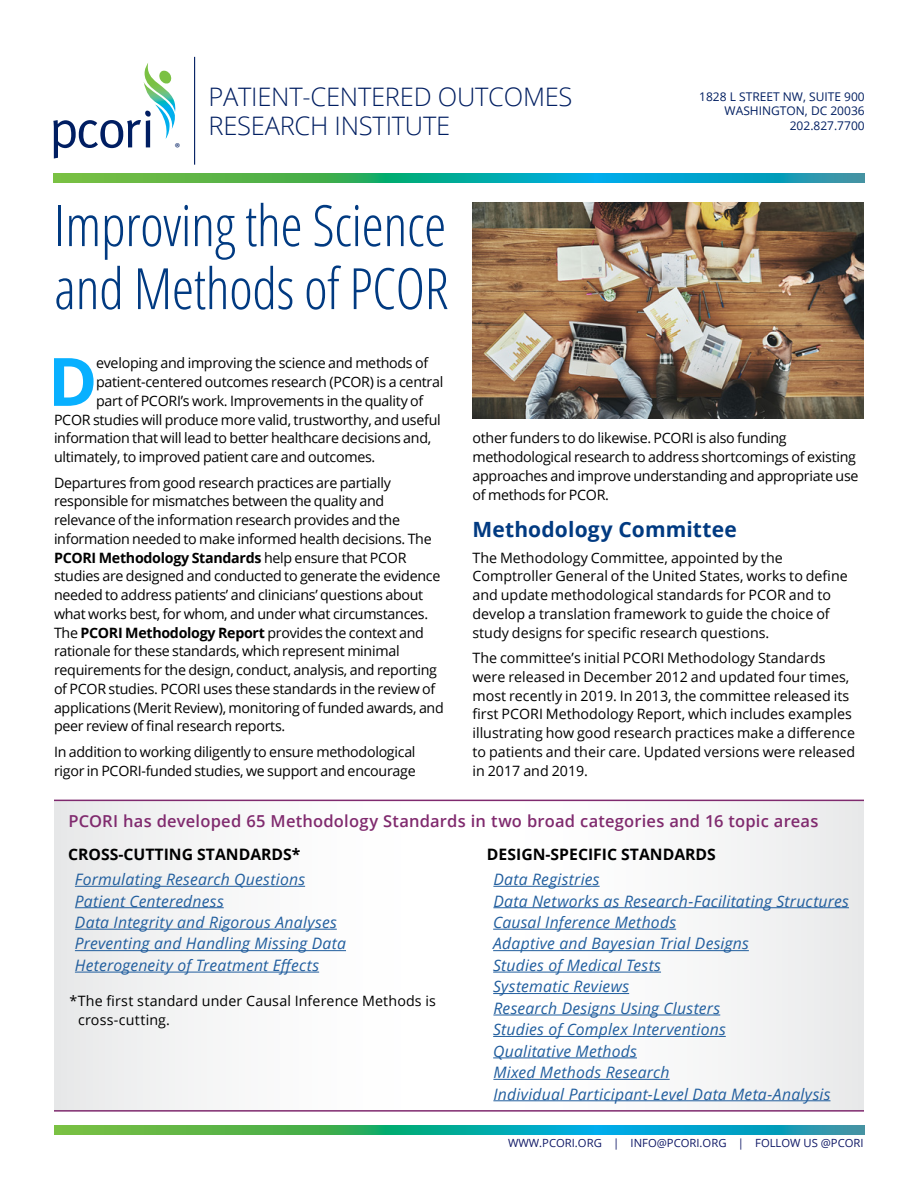
<style>
.page{position:relative;width:918px;height:1188px;background:#fff}
.page>*{position:absolute;margin:0;border:0;box-sizing:border-box;transform-origin:0 0}
.t1{font:700 66.75px "Open Sans";color:#08b0ff}
.t2{font:300 condensed 57px/63px "Open Sans";letter-spacing:-.01em;color:#013a81}
.t3{font:300 25.5px "Open Sans";letter-spacing:-.01em;color:#001e61}
.t4{font:700 21px "Open Sans";letter-spacing:.005em;color:#013a81}
.t5{font:600 16.5px "Open Sans";letter-spacing:.01em;color:#802a6e}
.t6{font:italic 15.75px/21.5px "Open Sans";letter-spacing:.015em;color:#215e9e}
.t7{font:700 15.75px "Open Sans";color:#000}
.t8{font:14.25px/18.8px "Open Sans";letter-spacing:-.02em;color:#000}
.t9{font:14.25px/18.8px "Open Sans";color:#000}
.t10{font:14.25px/18.8px "Open Sans";letter-spacing:.01em;color:#000}
.t11{font:12.9px "Myriad Pro";color:#001e62}
.t12{font:12px "Open Sans";color:#001e61}
.t13{font:11.25px "Open Sans";color:#0f1866}
.s1{font-weight:700}
</style>
<div class="page">
<svg style="left:54px;top:801px;width:810px;height:309px"></svg>
<hr style="left:54px;top:1110px;width:810px;height:2px;background:#7f2a6e">
<hr style="left:54px;top:800px;width:810px;height:1px;background:#7f2a6e">
<hr style="left:75px;top:886px;width:230px;height:1px;background:#215e9e">
<hr style="left:75px;top:907px;width:149px;height:1px;background:#215e9e">
<hr style="left:75px;top:929px;width:262px;height:1px;background:#215e9e">
<hr style="left:75px;top:950px;width:271px;height:1px;background:#215e9e">
<hr style="left:75px;top:972px;width:244px;height:1px;background:#215e9e">
<hr style="left:493px;top:886px;width:107px;height:1px;background:#215e9e">
<hr style="left:493px;top:907px;width:356px;height:1px;background:#215e9e">
<hr style="left:493px;top:929px;width:183px;height:1px;background:#215e9e">
<hr style="left:493px;top:950px;width:256px;height:1px;background:#215e9e">
<hr style="left:493px;top:972px;width:168px;height:1px;background:#215e9e">
<hr style="left:493px;top:993px;width:136px;height:1px;background:#215e9e">
<hr style="left:493px;top:1015px;width:227px;height:1px;background:#215e9e">
<hr style="left:493px;top:1036px;width:233px;height:1px;background:#215e9e">
<hr style="left:493px;top:1058px;width:144px;height:1px;background:#215e9e">
<hr style="left:493px;top:1079px;width:177px;height:1px;background:#215e9e">
<hr style="left:493px;top:1100px;width:337px;height:1px;background:#215e9e">
<img style="left:472px;top:202px;width:392px;height:216px">
<svg style="left:53px;top:174px;width:271px;height:8px;background:#60b645"></svg>
<svg style="left:324px;top:174px;width:270px;height:8px;background:#09ac99"></svg>
<svg style="left:594px;top:174px;width:271px;height:8px;background:#0ea0c6"></svg>
<svg style="left:54px;top:1126px;width:270px;height:9px;background:#60b645"></svg>
<svg style="left:324px;top:1126px;width:270px;height:9px;background:#09ac99"></svg>
<svg style="left:594px;top:1126px;width:271px;height:9px;background:#0ea0c6"></svg>
<hr style="left:194px;top:57px;width:1px;height:108px;background:#001e61">
<svg style="left:53px;top:63px;width:123px;height:96px"></svg>
<p class="t11" style="left:175px;top:140px;width:7px">®</p>
<h2 class="t3" style="left:208px;top:80px;width:365px">PATIENT-CENTERED OUTCOMES</h2>
<p class="t12" style="left:699px;top:88px;width:167px">1828 L STREET NW, SUITE 900</p>
<p class="t12" style="left:725px;top:103px;width:142px">WASHINGTON, DC 20036</p>
<h2 class="t3" style="left:208px;top:108px;width:243px">RESEARCH INSTITUTE</h2>
<p class="t12" style="left:790px;top:117px;width:77px">202.827.7700</p>
<h1 class="t2" style="left:54px;top:192px;width:396px">Improving the Science and Methods of PCOR</h1>
<p class="t1" style="left:48px;top:335px;width:51px">D</p>
<p class="t8" style="left:96px;top:353px;width:349px">eveloping and improving the science and methods of patient-centered outcomes research (PCOR) is a central part of PCORI’s work. Improvements in the quality of</p>
<p class="t8" style="left:54px;top:410px;width:388px">PCOR studies will produce more valid, trustworthy, and useful</p>
<p class="t8" style="left:54px;top:428px;width:379px">information that will lead to better healthcare decisions and,</p>
<p class="t8" style="left:54px;top:447px;width:323px">ultimately, to improved patient care and outcomes.</p>
<p class="t8" style="left:54px;top:473px;width:391px">Departures from good research practices are partially responsible for mismatches between the quality and relevance of the information research provides and the information needed to make informed health decisions. The <span class="s1">PCORI Methodology Standards</span> help ensure that PCOR studies are designed and conducted to generate the evidence needed to address patients’ and clinicians’ questions about what works best, for whom, and under what circumstances.<br>The <span class="s1">PCORI Methodology Report</span> provides the context and rationale for these standards, which represent minimal requirements for the design, conduct, analysis, and reporting of PCOR studies. PCORI uses these standards in the review of applications (Merit Review), monitoring of funded awards, and</p>
<p class="t8" style="left:54px;top:716px;width:233px">peer review of final research reports.</p>
<p class="t8" style="left:54px;top:742px;width:363px">In addition to working diligently to ensure methodological</p>
<p class="t8" style="left:54px;top:761px;width:363px">rigor in PCORI-funded studies, we support and encourage</p>
<p class="t8" style="left:472px;top:428px;width:388px">other funders to do likewise. PCORI is also funding methodological research to address shortcomings of existing approaches and improve understanding and appropriate use of methods for PCOR.</p>
<h3 class="t4" style="left:472px;top:515px;width:266px">Methodology Committee</h3>
<p class="t9" style="left:472px;top:548px;width:312px">The Methodology Committee, appointed by the</p>
<p class="t9" style="left:472px;top:566px;width:377px">Comptroller General of the United States, works to define</p>
<p class="t9" style="left:472px;top:585px;width:360px">and update methodological standards for PCOR and to develop a translation framework to guide the choice of</p>
<p class="t9" style="left:472px;top:623px;width:298px">study designs for specific research questions.</p>
<p class="t9" style="left:472px;top:648px;width:378px">The committee’s initial PCORI Methodology Standards were released in December 2012 and updated four times, most recently in 2019. In 2013, the committee released its</p>
<p class="t9" style="left:472px;top:704px;width:384px">first PCORI Methodology Report, which includes examples illustrating how good research practices make a difference</p>
<p class="t9" style="left:472px;top:742px;width:384px">to patients and their care. Updated versions were released in 2017 and 2019.</p>
<p class="t5" style="left:68px;top:810px;width:752px">PCORI has developed 65 Methodology Standards in two broad categories and 16 topic areas</p>
<p class="t7" style="left:68px;top:843px;width:234px">CROSS-CUTTING STANDARDS*</p>
<p class="t6" style="left:75px;top:868px;width:273px">Formulating Research Questions Patient Centeredness<br>Data Integrity and Rigorous Analyses Preventing and Handling Missing Data Heterogeneity of Treatment Effects</p>
<p class="t10" style="left:78px;top:991px;width:359px;text-indent:-9px">*The first standard under Causal Inference Methods is cross-cutting.</p>
<p class="t7" style="left:487px;top:843px;width:230px">DESIGN-SPECIFIC STANDARDS</p>
<p class="t6" style="left:493px;top:868px;width:357px">Data Registries<br>Data Networks as Research-Facilitating Structures<br>Causal Inference Methods<br>Adaptive and Bayesian Trial Designs<br>Studies of Medical Tests<br>Systematic Reviews<br>Research Designs Using Clusters<br>Studies of Complex Interventions<br>Qualitative Methods<br>Mixed Methods Research<br>Individual Participant-Level Data Meta-Analysis</p>
<p class="t13" style="left:508px;top:1135px;width:357px">WWW.PCORI.ORG | INFO@PCORI.ORG | FOLLOW US @PCORI</p>
</div>
